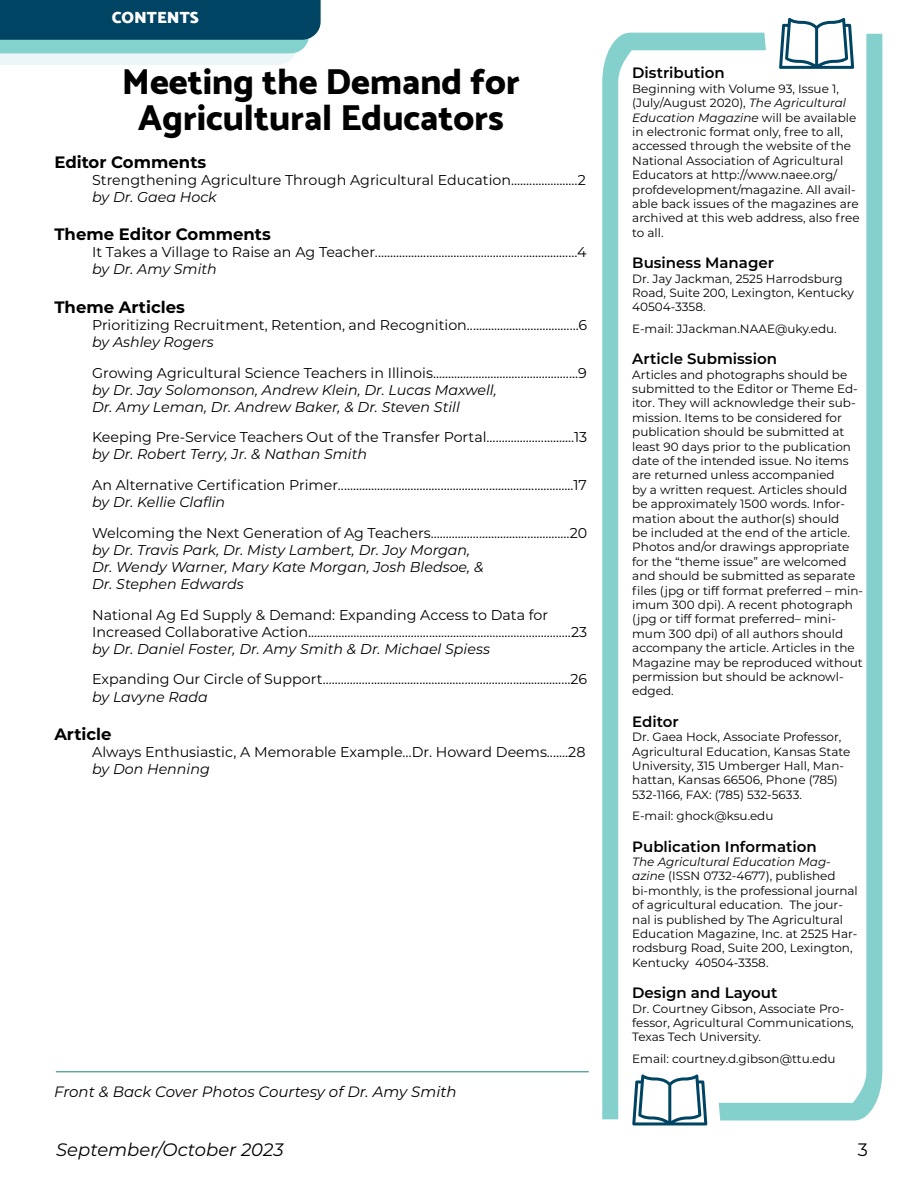
<style>
.page{position:relative;width:918px;height:1188px;background:#fff}
.page>*{position:absolute;margin:0;border:0;box-sizing:border-box;transform-origin:0 0}
.t1{font:800 36px/36px "Catamaran";color:#000;text-align:center}
.t2{font:italic 18px "Montserrat";color:#000}
.t3{font:18px "Montserrat";color:#000}
.t4{font:700 16.5px "Montserrat";color:#000}
.t5{font:900 16.5px "Catamaran";color:#fff}
.t6{font:600 15px "Montserrat";color:#000}
.t7{font:italic 15px "Montserrat";color:#000}
.t8{font:14.25px/17.1px "Montserrat";color:#000}
.t9{font:italic 14.25px/17.1px "Montserrat";color:#000}
.t10{font:12px/14.4px "Montserrat";color:#000}
.s1{font-style:italic}
</style>
<div class="page">
<hr style="left:56px;top:1071px;width:533px;height:1px;background:#62a5a3">
<svg style="left:0;top:0;width:321px;height:65px;background:#488295"></svg>
<svg style="left:602px;top:33px;width:163px;height:1086px"></svg>
<svg style="left:781px;top:18px;width:71px;height:16px"></svg>
<svg style="left:632px;top:1074px;width:75px;height:51px"></svg>
<svg style="left:719px;top:34px;width:163px;height:1086px"></svg>
<h3 class="t5" style="left:112px;top:8px;width:89px">CONTENTS</h3>
<h1 class="t1" style="left:122px;top:63px;width:399px">Meeting the Demand for<br>Agricultural Educators</h1>
<h3 class="t4" style="left:54px;top:150px;width:153px">Editor Comments</h3>
<p class="t8" style="left:92px;top:171px;width:495px">Strengthening Agriculture Through Agricultural Education......................2</p>
<p class="t9" style="left:92px;top:188px;width:126px">by Dr. Gaea Hock</p>
<h3 class="t4" style="left:54px;top:223px;width:218px">Theme Editor Comments</h3>
<p class="t8" style="left:92px;top:243px;width:496px">It Takes a Village to Raise an Ag Teacher...................................................................4</p>
<p class="t9" style="left:92px;top:260px;width:126px">by Dr. Amy Smith</p>
<h3 class="t4" style="left:54px;top:295px;width:132px">Theme Articles</h3>
<p class="t8" style="left:92px;top:316px;width:497px">Prioritizing Recruitment, Retention, and Recognition.....................................6</p>
<p class="t9" style="left:92px;top:333px;width:123px">by Ashley Rogers</p>
<p class="t8" style="left:92px;top:363px;width:496px">Growing Agricultural Science Teachers in Illinois................................................9</p>
<p class="t9" style="left:92px;top:381px;width:406px">by Dr. Jay Solomonson, Andrew Klein, Dr. Lucas Maxwell,<br>Dr. Amy Leman, Dr. Andrew Baker, &amp; Dr. Steven Still</p>
<p class="t8" style="left:92px;top:428px;width:497px">Keeping Pre-Service Teachers Out of the Transfer Portal.............................13</p>
<p class="t9" style="left:92px;top:445px;width:277px">by Dr. Robert Terry, Jr. &amp; Nathan Smith</p>
<p class="t8" style="left:92px;top:476px;width:496px">An Alternative Certification Primer..............................................................................17</p>
<p class="t9" style="left:92px;top:493px;width:135px">by Dr. Kellie Claflin</p>
<p class="t8" style="left:92px;top:524px;width:497px">Welcoming the Next Generation of Ag Teachers..............................................20</p>
<p class="t9" style="left:92px;top:541px;width:393px">by Dr. Travis Park, Dr. Misty Lambert, Dr. Joy Morgan,<br>Dr. Wendy Warner, Mary Kate Morgan, Josh Bledsoe, &amp;<br>Dr. Stephen Edwards</p>
<p class="t8" style="left:92px;top:606px;width:497px">National Ag Ed Supply &amp; Demand: Expanding Access to Data for<br>Increased Collaborative Action.......................................................................................23</p>
<p class="t9" style="left:92px;top:640px;width:399px">by Dr. Daniel Foster, Dr. Amy Smith &amp; Dr. Michael Spiess</p>
<p class="t8" style="left:92px;top:670px;width:497px">Expanding Our Circle of Support..................................................................................26</p>
<p class="t9" style="left:92px;top:687px;width:117px">by Lavyne Rada</p>
<h3 class="t4" style="left:54px;top:722px;width:59px">Article</h3>
<p class="t8" style="left:92px;top:743px;width:495px">Always Enthusiastic, A Memorable Example…Dr. Howard Deems.......28</p>
<p class="t9" style="left:92px;top:760px;width:119px">by Don Henning</p>
<p class="t7" style="left:54px;top:1082px;width:404px">Front &amp; Back Cover Photos Courtesy of Dr. Amy Smith</p>
<p class="t6" style="left:632px;top:62px;width:94px">Distribution</p>
<p class="t10" style="left:632px;top:81px;width:229px">Beginning with Volume 93, Issue 1, (July/August 2020), <span class="s1">The Agricultural Education Magazine</span> will be available in electronic format only, free to all, accessed through the website of the National Association of Agricultural Educators at http://www.naee.org/ profdevelopment/magazine. All avail&shy;able back issues of the magazines are archived at this web address, also free to all.</p>
<p class="t6" style="left:632px;top:252px;width:143px">Business Manager</p>
<p class="t10" style="left:632px;top:271px;width:223px">Dr. Jay Jackman, 2525 Harrodsburg<br>Road, Suite 200, Lexington, Kentucky<br>40504-3358.</p>
<p class="t10" style="left:632px;top:321px;width:206px">E-mail: JJackman.NAAE@uky.edu.</p>
<p class="t6" style="left:632px;top:348px;width:146px">Article Submission</p>
<p class="t10" style="left:632px;top:367px;width:232px">Articles and photographs should be submitted to the Editor or Theme Ed&shy;itor. They will acknowledge their sub&shy;mission. Items to be considered for publication should be submitted at least 90 days prior to the publication date of the intended issue. No items are returned unless accompanied<br>by a written request. Articles should be approximately 1500 words. Infor&shy;mation about the author(s) should<br>be included at the end of the article.<br>Photos and/or drawings appropriate for the “theme issue” are welcomed and should be submitted as separate files (jpg or tiff format preferred – min&shy;imum 300 dpi). A recent photograph (jpg or tiff format preferred– mini&shy;mum 300 dpi) of all authors should accompany the article. Articles in the Magazine may be reproduced without permission but should be acknowl&shy;edged.</p>
<p class="t6" style="left:632px;top:711px;width:48px">Editor</p>
<p class="t10" style="left:632px;top:729px;width:220px">Dr. Gaea Hock, Associate Professor, Agricultural Education, Kansas State University, 315 Umberger Hall, Man&shy;hattan, Kansas 66506, Phone (785)<br>532-1166, FAX: (785) 532-5633.</p>
<p class="t10" style="left:632px;top:808px;width:143px">E-mail: ghock@ksu.edu</p>
<p class="t6" style="left:632px;top:836px;width:186px">Publication Information</p>
<p class="t10" style="left:632px;top:854px;width:227px"><span class="s1">The Agricultural Education Mag&shy;azine</span> (ISSN 0732-4677), published bi-monthly, is the professional journal of agricultural education. The jour&shy;nal is published by The Agricultural Education Magazine, Inc. at 2525 Har&shy;rodsburg Road, Suite 200, Lexington, Kentucky 40504-3358.</p>
<p class="t6" style="left:632px;top:982px;width:147px">Design and Layout</p>
<p class="t10" style="left:632px;top:1001px;width:223px">Dr. Courtney Gibson, Associate Pro&shy;fessor, Agricultural Communications,<br>Texas Tech University.</p>
<p class="t10" style="left:632px;top:1051px;width:205px">Email: courtney.d.gibson@ttu.edu</p>
<h2 class="t2" style="left:56px;top:1137px;width:229px">September/October 2023</h2>
<h2 class="t3" style="left:858px;top:1137px;width:12px">3</h2>
</div>
